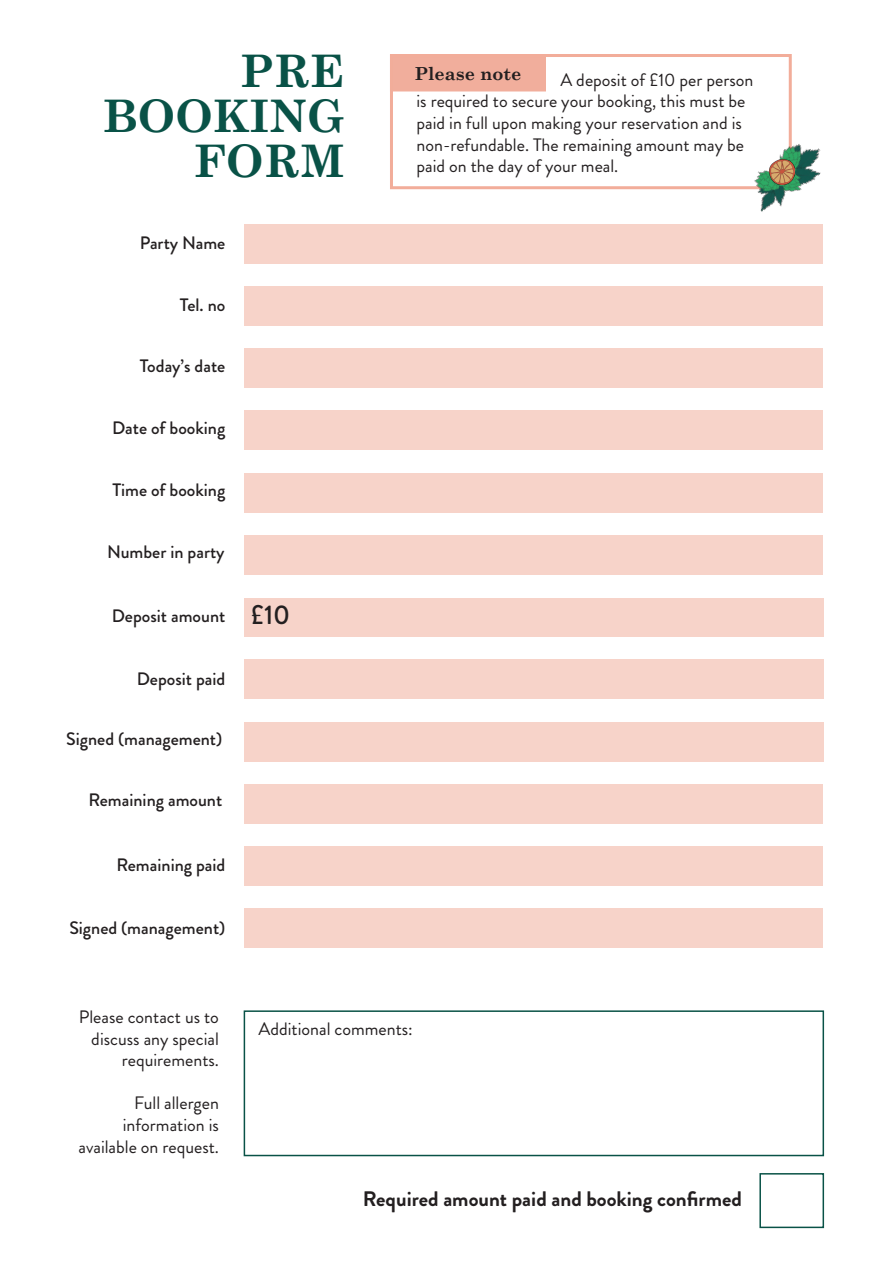
<style>
.page{position:relative;width:893px;height:1263px;background:#fff}
.page>*{position:absolute;margin:0;border:0;box-sizing:border-box;transform-origin:0 0}
.t1{font:700 45px/45px "Century Schoolbook";color:#095247;text-align:right}
.t2{font:500 27px "Brandon Grotesque";color:#231f20}
.t3{font:700 21px "Brandon Grotesque";color:#231f20}
.t4{font:18px/21.6px "Brandon Grotesque";color:#231f20;text-align:right}
.t5{font:500 18px "Brandon Grotesque";color:#231f20}
.t6{font:700 18px "Century Schoolbook";color:#231f20}
</style>
<div class="page">
<div style="left:390px;top:55px;width:156px;height:36px;background:#f1ae9c"></div>
<div style="left:390px;top:54px;width:402px;height:135px;border:3px solid #f2ad9a"></div>
<div style="left:244px;top:224px;width:579px;height:40px;background:#f7d3c9"></div>
<div style="left:244px;top:286px;width:579px;height:40px;background:#f7d3c9"></div>
<div style="left:244px;top:348px;width:579px;height:40px;background:#f7d3c9"></div>
<div style="left:244px;top:411px;width:579px;height:39px;background:#f7d3c9"></div>
<div style="left:244px;top:473px;width:579px;height:40px;background:#f7d3c9"></div>
<div style="left:244px;top:535px;width:579px;height:40px;background:#f7d3c9"></div>
<div style="left:244px;top:598px;width:580px;height:38px;background:#f7d3c9"></div>
<div style="left:244px;top:660px;width:580px;height:39px;background:#f7d3c9"></div>
<div style="left:244px;top:722px;width:580px;height:39px;background:#f7d3c9"></div>
<div style="left:244px;top:784px;width:579px;height:40px;background:#f7d3c9"></div>
<div style="left:244px;top:846px;width:579px;height:40px;background:#f7d3c9"></div>
<div style="left:244px;top:908px;width:579px;height:40px;background:#f7d3c9"></div>
<div style="left:244px;top:1010px;width:580px;height:146px;border:2px solid #095247"></div>
<div style="left:759px;top:1173px;width:65px;height:55px;border:2px solid #095247"></div>
<img style="left:740px;top:129px;width:81px;height:83px">
<img style="left:769px;top:159px;width:26px;height:25px">
<p class="t1" style="left:103px;top:46px;width:243px">PRE<br>BOOKING<br>FORM</p>
<p class="t5" style="left:140px;top:230px;width:87px">Party Name</p>
<p class="t5" style="left:180px;top:293px;width:47px">Tel. no</p>
<p class="t5" style="left:140px;top:353px;width:87px">Today’s date</p>
<p class="t5" style="left:112px;top:415px;width:115px">Date of booking</p>
<p class="t5" style="left:112px;top:477px;width:114px">Time of booking</p>
<p class="t5" style="left:107px;top:539px;width:119px">Number in party</p>
<p class="t5" style="left:112px;top:604px;width:115px">Deposit amount</p>
<p class="t5" style="left:137px;top:666px;width:90px">Deposit paid</p>
<p class="t5" style="left:66px;top:726px;width:157px">Signed (management)</p>
<p class="t5" style="left:88px;top:787px;width:135px">Remaining amount</p>
<p class="t5" style="left:116px;top:853px;width:110px">Remaining paid</p>
<p class="t5" style="left:69px;top:915px;width:157px">Signed (management)</p>
<p class="t2" style="left:251px;top:596px;width:41px">£10</p>
<p class="t6" style="left:414px;top:59px;width:109px">Please note</p>
<p class="t4" style="left:416px;top:69px;width:338px;text-align:left;text-indent:144px">A deposit of £10 per person is required to secure your booking, this must be paid in full upon making your reservation and is non-refundable. The remaining amount may be paid on the day of your meal.</p>
<p class="t4" style="left:79px;top:1006px;width:142px">Please contact us to discuss any special requirements.</p>
<p class="t4" style="left:79px;top:1093px;width:142px">Full allergen information is available on request.</p>
<p class="t4" style="left:258px;top:1018px;width:156px">Additional comments:</p>
<p class="t3" style="left:363px;top:1184px;width:380px">Required amount paid and booking confirmed</p>
</div>
